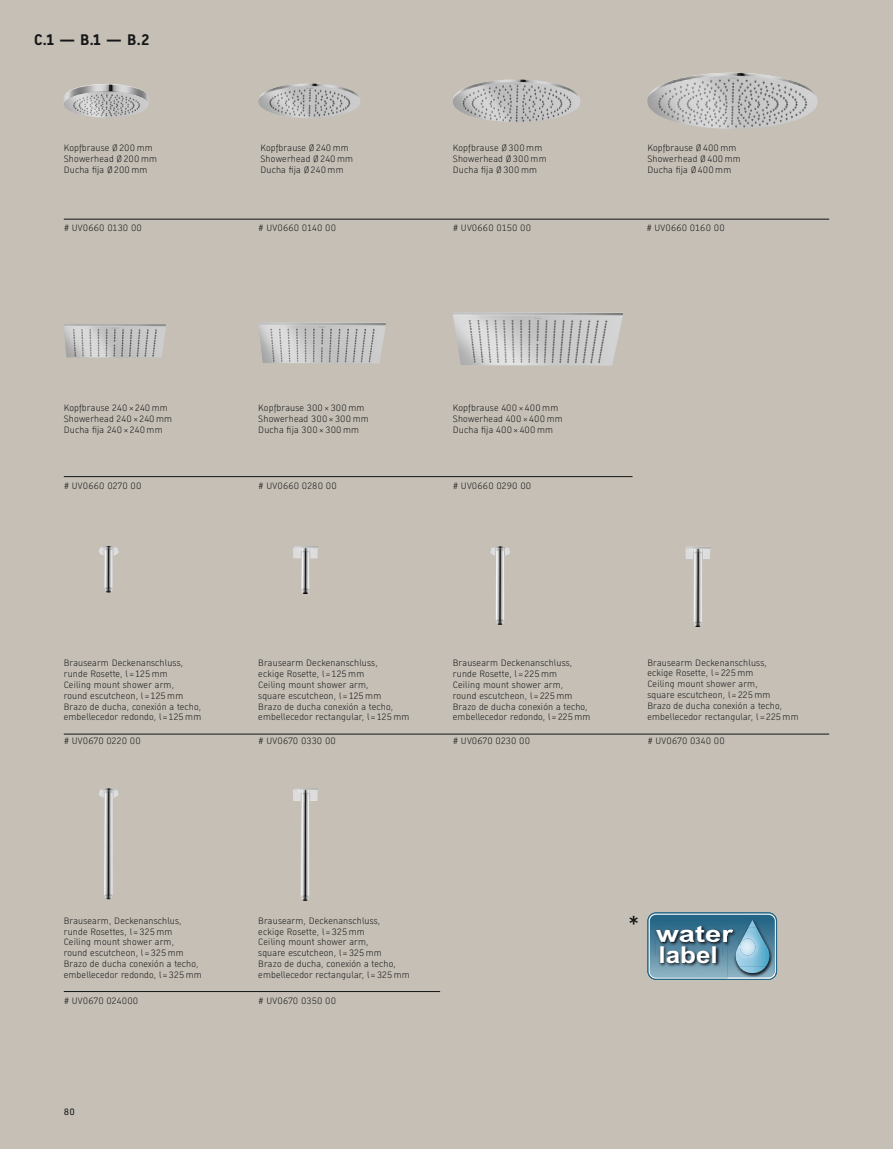
<style>
.page{position:relative;width:893px;height:1149px;background:#fff}
.page>*{position:absolute;margin:0;border:0;box-sizing:border-box;transform-origin:0 0}
.t1{font:300 24px "Dura Sans 2014 c";color:#151616}
.t2{font:700 23.25px/21px "Arial";color:#fff;scale:1.26 1}
.t3{font:700 15px "Dura Sans 2014 c";color:#151616}
.t4{font:300 9px/10.8px "Dura Sans 2014 c";letter-spacing:.02em;color:#151616}
.t5{font:9px "Dura Sans 2014 c";color:#151616}
</style>
<div class="page">
<div style="left:0;top:0;width:893px;height:1148px;background:#c5bfb6"></div>
<hr style="left:64px;top:733px;width:765px;height:1px;background:#151616">
<hr style="left:64px;top:990px;width:376px;height:1px;background:#151616">
<hr style="left:64px;top:219px;width:765px;height:1px;background:#151616">
<hr style="left:64px;top:476px;width:568px;height:1px;background:#151616">
<svg style="left:647px;top:912px;width:130px;height:67px;background:#5b859b"></svg>
<img style="left:99px;top:546px;width:20px;height:46px">
<img style="left:99px;top:788px;width:20px;height:111px">
<img style="left:293px;top:546px;width:25px;height:48px">
<img style="left:293px;top:788px;width:25px;height:112px">
<img style="left:490px;top:546px;width:20px;height:78px">
<img style="left:685px;top:547px;width:25px;height:79px">
<img style="left:258px;top:83px;width:102px;height:35px">
<img style="left:64px;top:84px;width:85px;height:34px">
<img style="left:453px;top:79px;width:127px;height:43px">
<img style="left:647px;top:73px;width:170px;height:56px">
<img style="left:258px;top:322px;width:128px;height:41px">
<img style="left:453px;top:312px;width:170px;height:53px">
<img style="left:64px;top:324px;width:102px;height:33px">
<h3 class="t3" style="left:34px;top:34px;width:117px">C.1 — B.1 — B.2</h3>
<p class="t4" style="left:64px;top:144px;width:95px">Kopfbrause Ø 200 mm<br>Showerhead Ø 200 mm<br>Ducha fija Ø 200 mm</p>
<p class="t4" style="left:453px;top:144px;width:95px">Kopfbrause Ø 300 mm<br>Showerhead Ø 300 mm<br>Ducha fija Ø 300 mm</p>
<p class="t4" style="left:260px;top:144px;width:94px">Kopfbrause Ø 240 mm<br>Showerhead Ø 240 mm<br>Ducha fija Ø 240 mm</p>
<p class="t4" style="left:647px;top:144px;width:95px">Kopfbrause Ø 400 mm<br>Showerhead Ø 400 mm<br>Ducha fija Ø 400 mm</p>
<p class="t4" style="left:64px;top:223px;width:80px"># UV0660 0130 00</p>
<p class="t4" style="left:258px;top:223px;width:79px"># UV0660 0140 00</p>
<p class="t4" style="left:453px;top:223px;width:80px"># UV0660 0150 00</p>
<p class="t4" style="left:646px;top:223px;width:80px"># UV0660 0160 00</p>
<p class="t4" style="left:64px;top:403px;width:110px">Kopfbrause 240 × 240 mm<br>Showerhead 240 × 240 mm<br>Ducha fija 240 × 240 mm</p>
<p class="t4" style="left:258px;top:403px;width:112px">Kopfbrause 300 × 300 mm<br>Showerhead 300 × 300 mm<br>Ducha fija 300 × 300 mm</p>
<p class="t4" style="left:453px;top:403px;width:111px">Kopfbrause 400 × 400 mm<br>Showerhead 400 × 400 mm<br>Ducha fija 400 × 400 mm</p>
<p class="t4" style="left:64px;top:481px;width:79px"># UV0660 0270 00</p>
<p class="t4" style="left:258px;top:481px;width:80px"># UV0660 0280 00</p>
<p class="t4" style="left:453px;top:481px;width:80px"># UV0660 0290 00</p>
<p class="t4" style="left:64px;top:658px;width:139px">Brausearm Deckenanschluss, runde Rosette, l = 125 mm<br>Ceiling mount shower arm,<br>round escutcheon, l = 125 mm<br>Brazo de ducha, conexión a techo, embellecedor redondo, l = 125 mm</p>
<p class="t4" style="left:258px;top:658px;width:153px">Brausearm Deckenanschluss,<br>eckige Rosette, l = 125 mm<br>Ceiling mount shower arm,<br>square escutcheon, l = 125 mm<br>Brazo de ducha conexión a techo, embellecedor rectangular, l = 125 mm</p>
<p class="t4" style="left:453px;top:658px;width:139px">Brausearm Deckenanschluss, runde Rosette, l = 225 mm<br>Ceiling mount shower arm,<br>round escutcheon, l = 225 mm<br>Brazo de ducha conexión a techo, embellecedor redondo, l = 225 mm</p>
<p class="t4" style="left:647px;top:657px;width:153px">Brausearm Deckenanschluss,<br>eckige Rosette, l = 225 mm<br>Ceiling mount shower arm,<br>square escutcheon, l = 225 mm<br>Brazo de ducha conexión a techo, embellecedor rectangular, l = 225 mm</p>
<p class="t4" style="left:64px;top:736px;width:78px"># UV0670 0220 00</p>
<p class="t4" style="left:258px;top:736px;width:79px"># UV0670 0330 00</p>
<p class="t4" style="left:453px;top:736px;width:79px"># UV0670 0230 00</p>
<p class="t4" style="left:647px;top:736px;width:79px"># UV0670 0340 00</p>
<p class="t4" style="left:64px;top:915px;width:139px">Brausearm, Deckenanschlus, runde Rosettes, l = 325 mm<br>Ceiling mount shower arm,<br>round escutcheon, l = 325 mm<br>Brazo de ducha conexión a techo, embellecedor redondo, l = 325 mm</p>
<p class="t4" style="left:64px;top:995px;width:76px"># UV0670 024000</p>
<p class="t5" style="left:64px;top:1107px;width:13px">80</p>
<p class="t4" style="left:258px;top:915px;width:153px">Brausearm, Deckenanschluss,<br>eckige Rosette, l = 325 mm<br>Ceiling mount shower arm,<br>square escutcheon, l = 325 mm<br>Brazo de ducha, conexión a techo, embellecedor rectangular, l = 325 mm</p>
<p class="t4" style="left:258px;top:995px;width:79px"># UV0670 0350 00</p>
<h1 class="t1" style="left:628px;top:914px;width:13px">*</h1>
<h2 class="t2" style="left:656px;top:923px;width:62px">water label</h2>
</div>
